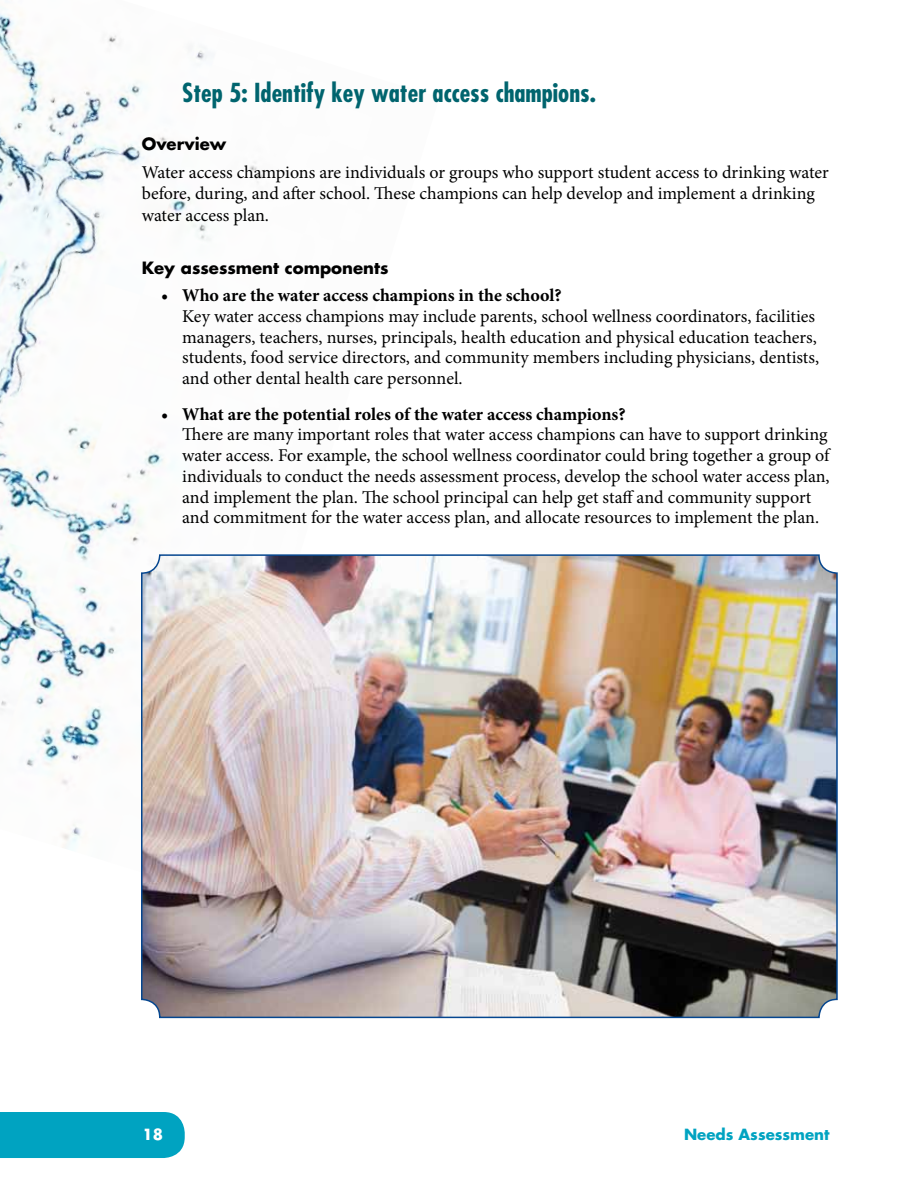
<style>
.page{position:relative;width:918px;height:1188px;background:#fff}
.page>*{position:absolute;margin:0;border:0;box-sizing:border-box;transform-origin:0 0}
.t1{font:700 condensed 25.5px "Futura Std";color:#00646e}
.t2{font:18px/20.7px "Minion Pro";letter-spacing:-.005em;color:#000}
.Heading_3{font:700 16.5px "Futura Std";color:#000}
.t3{font:700 15px "Futura Std";color:#00a3c1}
.t4{font:700 15px "Futura Std";color:#fff}
.s1{font-weight:700}
</style>
<div class="page">
<img style="left:0;top:7px;width:263px;height:843px">
<div style="left:0;top:1112px;width:185px;height:46px;background:#00a3c1"></div>
<img style="left:142px;top:555px;width:693px;height:460px">
<div style="left:141px;top:554px;width:697px;height:464px;border:2px solid #05468f;border-radius:18px"></div>
<p class="t1" style="left:182px;top:77px;width:415px">Step 5: Identify key water access champions.</p>
<p class="Heading_3" style="left:142px;top:132px;width:86px">Overview</p>
<p class="t2" style="left:142px;top:161px;width:689px;line-height:21.6px">Water access champions are individuals or groups who support student access to drinking water before, during, and after school. These champions can help develop and implement a drinking water access plan.</p>
<p class="Heading_3" style="left:142px;top:257px;width:248px">Key assessment components</p>
<p class="t2" style="left:182px;top:285px;width:638px;text-indent:-21px"><span class="s1">• Who are the water access champions in the school?<br></span>Key water access champions may include parents, school wellness coordinators, facilities managers, teachers, nurses, principals, health education and physical education teachers, students, food service directors, and community members including physicians, dentists, and other dental health care personnel.</p>
<p class="t2" style="left:182px;top:404px;width:649px;text-indent:-21px"><span class="s1">• What are the potential roles of the water access champions?<br></span>There are many important roles that water access champions can have to support drinking water access. For example, the school wellness coordinator could bring together a group of individuals to conduct the needs assessment process, develop the school water access plan, and implement the plan. The school principal can help get staff and community support and commitment for the water access plan, and allocate resources to implement the plan.</p>
<p class="t4" style="left:143px;top:1125px;width:22px">18</p>
<p class="t3" style="left:684px;top:1125px;width:147px">Needs Assessment</p>
</div>
